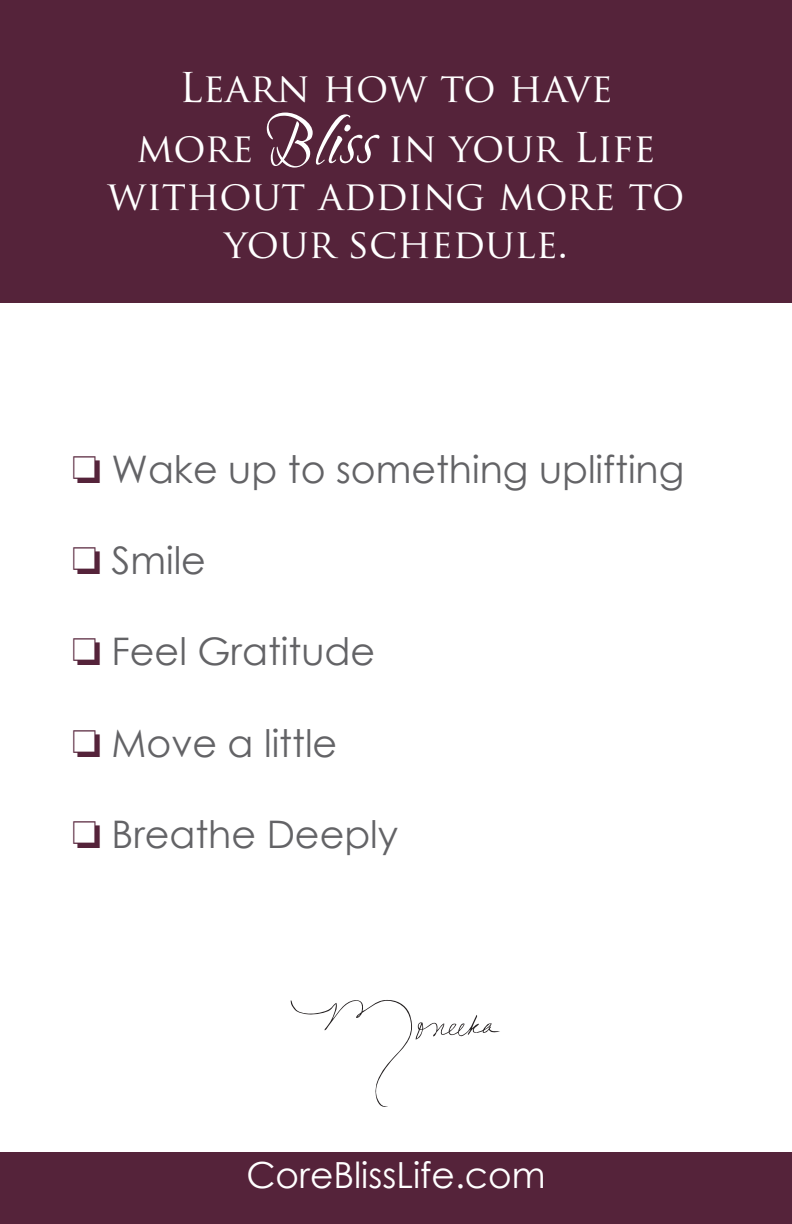
<style>
.page{position:relative;width:792px;height:1224px;background:#fff}
.page>*{position:absolute;margin:0;border:0;box-sizing:border-box;transform-origin:0 0}
.t1{font:40px/48px "Trajan Pro";color:#fff;text-align:center}
.t2{font:38px "Century Gothic";color:#636366}
.t3{font:36px "Century Gothic";color:#fff}
.s1{font-family:"Sandy Text Hmk";font-weight:700;font-size:60px}
.s2{color:#55233a}
</style>
<div class="page">
<div style="left:0;top:0;width:792px;height:302px;background:#55233a"></div>
<div style="left:0;top:1152px;width:792px;height:72px;background:#55233a"></div>
<svg style="left:291px;top:1000px;width:209px;height:107px"></svg>
<p class="t1" style="left:179px;top:63px;width:435px">Learn how to have</p>
<p class="t1" style="left:137px;top:123px;width:520px">more <span class="s1">Bliss</span> in your Life</p>
<p class="t1" style="left:108px;top:171px;width:578px">without adding more to your schedule.</p>
<p class="t2" style="left:72px;top:443px;width:614px"><span class="s2">□</span> Wake up to something uplifting</p>
<p class="t2" style="left:72px;top:534px;width:135px"><span class="s2">□</span> Smile</p>
<p class="t2" style="left:72px;top:625px;width:305px"><span class="s2">□</span> Feel Gratitude</p>
<p class="t2" style="left:72px;top:716px;width:267px"><span class="s2">□</span> Move a little</p>
<p class="t2" style="left:72px;top:808px;width:328px"><span class="s2">□</span> Breathe Deeply</p>
<p class="t3" style="left:246px;top:1150px;width:301px">CoreBlissLife.com</p>
</div>
